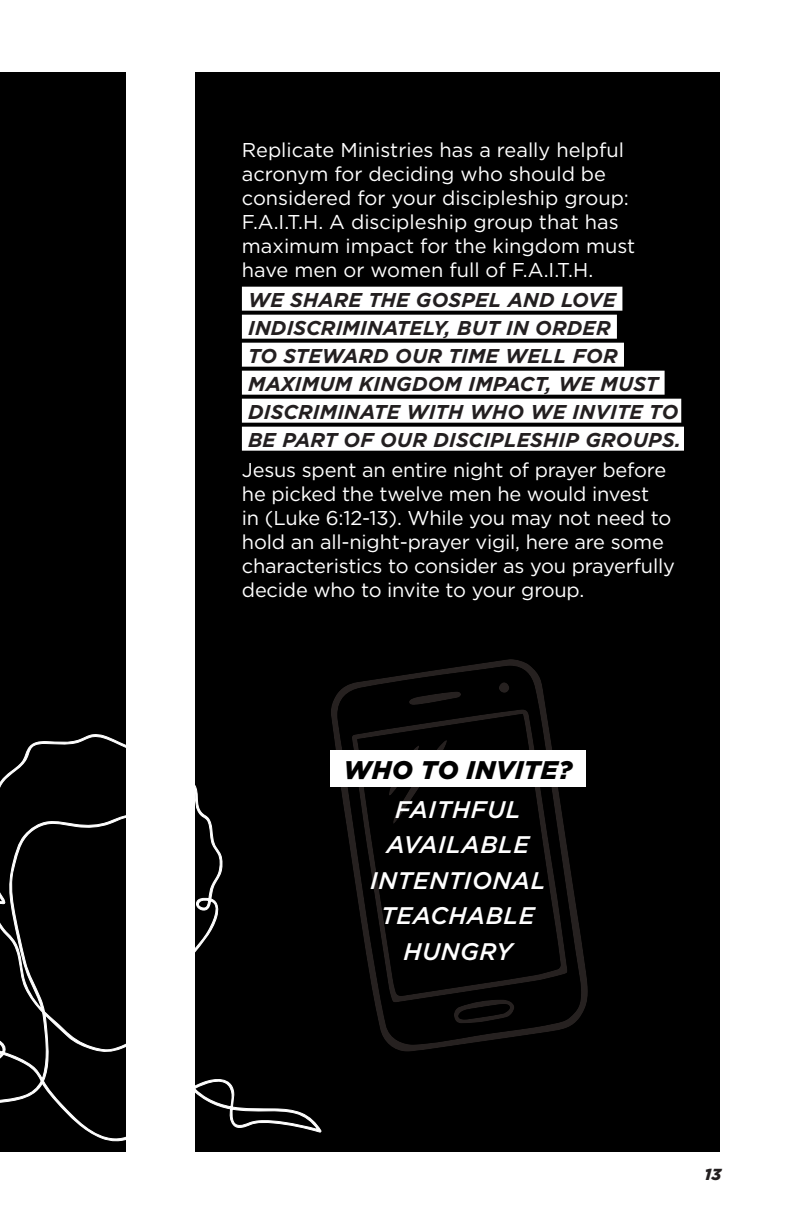
<style>
.page{position:relative;width:792px;height:1224px;background:#fff}
.page>*{position:absolute;margin:0;border:0;box-sizing:border-box;transform-origin:0 0}
.t1{font:italic 900 25.6px "Gotham";letter-spacing:.02em;color:#000}
.t2{font:italic 500 24px/35.6px "Gotham";letter-spacing:.02em;color:#fff;text-align:center}
.t3{font:20px/24px "Gotham";letter-spacing:-.01em;color:#fff}
.t4{font:italic 700 20px/28px "Gotham";letter-spacing:.01em;color:#231f20}
.t5{font:italic 900 16px "Gotham";color:#231f20}
</style>
<div class="page">
<div style="left:0;top:72px;width:125px;height:1080px;background:#000"></div>
<div style="left:196px;top:72px;width:524px;height:1080px;background:#000"></div>
<div style="left:242px;top:287px;width:380px;height:24px;background:#fff"></div>
<div style="left:242px;top:315px;width:375px;height:24px;background:#fff"></div>
<div style="left:242px;top:343px;width:382px;height:24px;background:#fff"></div>
<div style="left:242px;top:371px;width:423px;height:24px;background:#fff"></div>
<div style="left:242px;top:399px;width:439px;height:24px;background:#fff"></div>
<div style="left:242px;top:427px;width:442px;height:24px;background:#fff"></div>
<svg style="left:0;top:700px;width:322px;height:448px"></svg>
<svg style="left:330px;top:659px;width:258px;height:393px"></svg>
<div style="left:330px;top:751px;width:256px;height:36px;background:#fff"></div>
<p class="t3" style="left:242px;top:137px;width:395px">Replicate Ministries has a really helpful acronym for deciding who should be considered for your discipleship group:<br>F.A.I.T.H. A discipleship group that has maximum impact for the kingdom must have men or women full of F.A.I.T.H.</p>
<p class="t4" style="left:248px;top:285px;width:435px">WE SHARE THE GOSPEL AND LOVE<br>INDISCRIMINATELY, BUT IN ORDER<br>TO STEWARD OUR TIME WELL FOR<br>MAXIMUM KINGDOM IMPACT, WE MUST<br>DISCRIMINATE WITH WHO WE INVITE TO<br>BE PART OF OUR DISCIPLESHIP GROUPS.</p>
<p class="t3" style="left:242px;top:457px;width:435px">Jesus spent an entire night of prayer before he picked the twelve men he would invest<br>in (Luke 6:12-13). While you may not need to hold an all-night-prayer vigil, here are some characteristics to consider as you prayerfully decide who to invite to your group.</p>
<p class="t1" style="left:344px;top:755px;width:230px">WHO TO INVITE?</p>
<p class="t2" style="left:370px;top:791px;width:177px">FAITHFUL<br>AVAILABLE<br>INTENTIONAL<br>TEACHABLE<br>HUNGRY</p>
<p class="t5" style="left:704px;top:1165px;width:18px">13</p>
</div>
